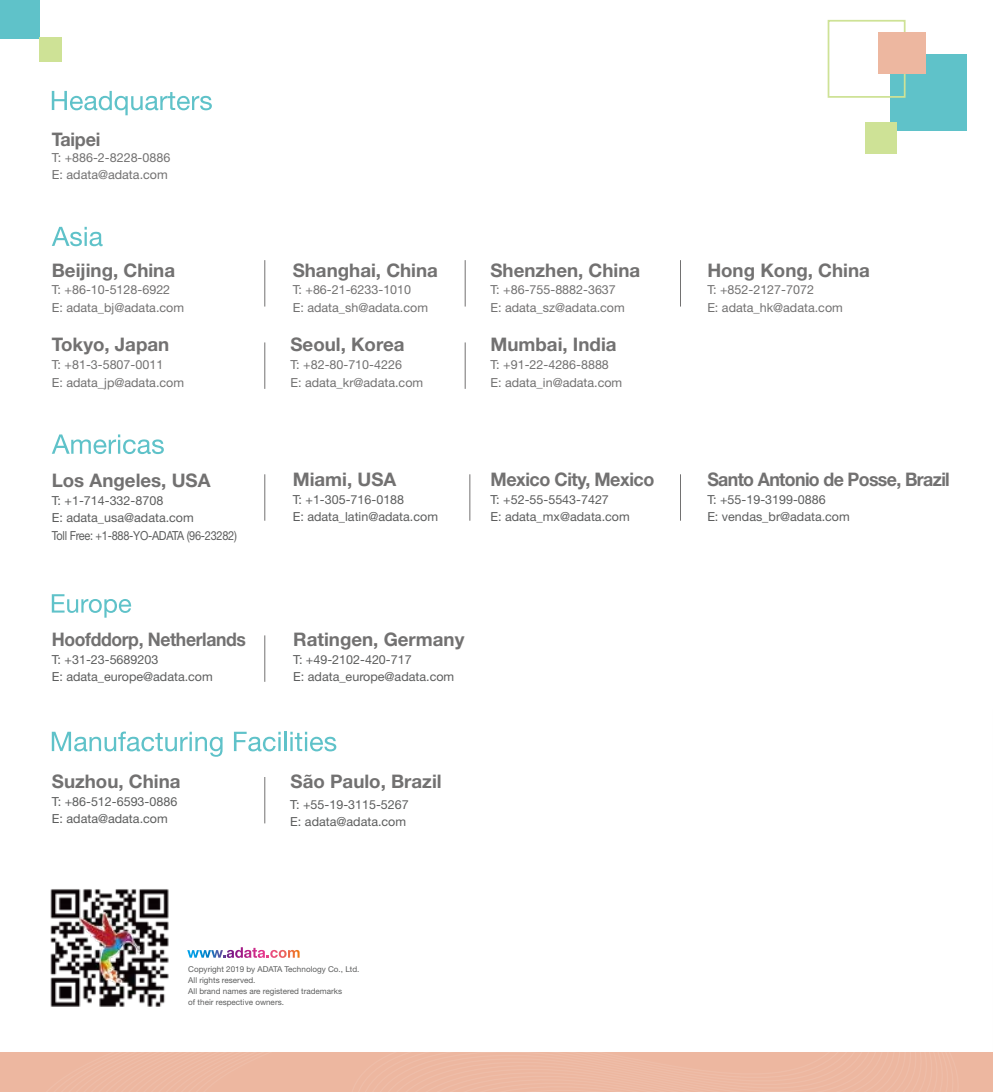
<style>
.page{position:relative;width:993px;height:1092px;background:#fff}
.page>*{position:absolute;margin:0;border:0;box-sizing:border-box;transform-origin:0 0}
.t1{font:700 18.72px "Helvetica Neue";color:#727171}
.t2{font:700 18.72px "Helvetica Neue";letter-spacing:-.035em;color:#727171;scale:.95 1}
.t3{font:700 18.72px "Helvetica Neue";letter-spacing:-.02em;color:#727171;scale:.94 1}
.t4{font:700 18.72px "Helvetica Neue";letter-spacing:-.025em;color:#727171;scale:.96 1}
.t5{font:700 18.72px "Helvetica Neue";color:#727171;scale:.96 1}
.t6{font:12.42px/17.5px "Helvetica Neue";color:#5c5d5d}
.t7{font:12.42px/17.5px "Helvetica Neue";color:#727171}
.t8{font:8.05px/11.4px "Helvetica Neue";color:#5c5d5d}
</style>
<div class="page">
<svg style="left:992px;top:1052px;width:1px;height:39px"></svg>
<div style="left:0;top:0;width:39px;height:38px;background:#5fc2c9"></div>
<div style="left:39px;top:38px;width:23px;height:24px;background:#cee296"></div>
<img style="left:50px;top:889px;width:119px;height:118px">
<svg style="left:52px;top:594px;width:79px;height:23px"></svg>
<svg style="left:52px;top:434px;width:112px;height:20px"></svg>
<svg style="left:52px;top:731px;width:170px;height:25px"></svg>
<svg style="left:234px;top:731px;width:46px;height:20px"></svg>
<hr style="left:284px;top:731px;width:2px;height:20px;background:#5fc2c9">
<svg style="left:290px;top:731px;width:46px;height:20px"></svg>
<svg style="left:52px;top:91px;width:160px;height:24px"></svg>
<svg style="left:52px;top:227px;width:51px;height:19px"></svg>
<svg style="left:187px;top:947px;width:112px;height:10px"></svg>
<hr style="left:264px;top:260px;width:1px;height:46px;background:#727171">
<hr style="left:264px;top:474px;width:1px;height:46px;background:#727171">
<hr style="left:264px;top:635px;width:1px;height:46px;background:#727171">
<hr style="left:264px;top:342px;width:1px;height:47px;background:#727171">
<hr style="left:464px;top:260px;width:1px;height:46px;background:#727171">
<hr style="left:464px;top:342px;width:1px;height:47px;background:#727171">
<hr style="left:680px;top:260px;width:1px;height:46px;background:#727171">
<hr style="left:469px;top:474px;width:1px;height:46px;background:#727171">
<hr style="left:680px;top:474px;width:1px;height:46px;background:#727171">
<hr style="left:264px;top:777px;width:1px;height:46px;background:#727171">
<div style="left:0;top:1051px;width:992px;height:40px;background:#edb7a0"></div>
<svg style="left:33px;top:1051px;width:925px;height:1px"></svg>
<div style="left:890px;top:54px;width:76px;height:76px;background:#5fc2c9"></div>
<div style="left:827px;top:20px;width:78px;height:78px;border:2px solid #cee296"></div>
<div style="left:864px;top:122px;width:32px;height:32px;background:#cee296"></div>
<div style="left:877px;top:32px;width:48px;height:42px;background:#edb7a0"></div>
<h1 class="t5" style="left:52px;top:127px;width:52px">Taipei</h1>
<p class="t7" style="left:52px;top:149px;width:120px;line-height:16.6px">T: +886-2-8228-0886<br>E: adata@adata.com</p>
<h1 class="t1" style="left:52px;top:258px;width:125px">Beijing, China</h1>
<p class="t7" style="left:52px;top:280px;width:134px">T: +86-10-5128-6922<br>E: adata_bj@adata.com</p>
<h1 class="t1" style="left:52px;top:333px;width:119px">Tokyo, Japan</h1>
<p class="t7" style="left:52px;top:355px;width:134px">T: +81-3-5807-0011<br>E: adata_jp@adata.com</p>
<h1 class="t1" style="left:52px;top:469px;width:160px">Los Angeles, USA</h1>
<p class="t6" style="left:52px;top:491px;width:186px">T: +1-714-332-8708<br>E: adata_usa@adata.com<br>Toll Free: +1-888-YO-ADATA (96-23282)</p>
<h1 class="t3" style="left:52px;top:628px;width:208px">Hoofddorp, Netherlands</h1>
<p class="t6" style="left:52px;top:650px;width:162px">T: +31-23-5689203<br>E: adata_europe@adata.com</p>
<h1 class="t1" style="left:52px;top:770px;width:130px">Suzhou, China</h1>
<p class="t6" style="left:52px;top:792px;width:127px">T: +86-512-6593-0886<br>E: adata@adata.com</p>
<h1 class="t1" style="left:292px;top:258px;width:147px">Shanghai, China</h1>
<p class="t7" style="left:292px;top:280px;width:137px">T: +86-21-6233-1010<br>E: adata_sh@adata.com</p>
<h1 class="t1" style="left:290px;top:333px;width:115px">Seoul, Korea</h1>
<p class="t7" style="left:290px;top:355px;width:134px">T: +82-80-710-4226<br>E: adata_kr@adata.com</p>
<h1 class="t1" style="left:292px;top:468px;width:105px">Miami, USA</h1>
<p class="t6" style="left:292px;top:490px;width:147px">T: +1-305-716-0188<br>E: adata_latin@adata.com</p>
<h1 class="t1" style="left:490px;top:258px;width:151px">Shenzhen, China</h1>
<p class="t7" style="left:490px;top:280px;width:136px">T: +86-755-8882-3637<br>E: adata_sz@adata.com</p>
<h1 class="t1" style="left:490px;top:333px;width:127px">Mumbai, India</h1>
<p class="t7" style="left:490px;top:355px;width:133px">T: +91-22-4286-8888<br>E: adata_in@adata.com</p>
<h1 class="t4" style="left:490px;top:468px;width:172px">Mexico City, Mexico</h1>
<p class="t6" style="left:490px;top:490px;width:141px">T: +52-55-5543-7427<br>E: adata_mx@adata.com</p>
<h1 class="t1" style="left:293px;top:628px;width:173px">Ratingen, Germany</h1>
<p class="t6" style="left:293px;top:650px;width:162px">T: +49-2102-420-717<br>E: adata_europe@adata.com</p>
<h1 class="t1" style="left:290px;top:770px;width:152px">São Paulo, Brazil</h1>
<p class="t6" style="left:290px;top:795px;width:120px">T: +55-19-3115-5267<br>E: adata@adata.com</p>
<h1 class="t1" style="left:707px;top:258px;width:164px">Hong Kong, China</h1>
<p class="t7" style="left:707px;top:280px;width:137px">T: +852-2127-7072<br>E: adata_hk@adata.com</p>
<h1 class="t2" style="left:707px;top:468px;width:257px">Santo Antonio de Posse, Brazil</h1>
<p class="t6" style="left:707px;top:490px;width:144px">T: +55-19-3199-0886<br>E: vendas_br@adata.com</p>
<p class="t8" style="left:188px;top:962px;width:173px">Copyright 2019 by ADATA Technology Co., Ltd.<br>All rights reserved.<br>All brand names are registered trademarks<br>of their respective owners.</p>
</div>
